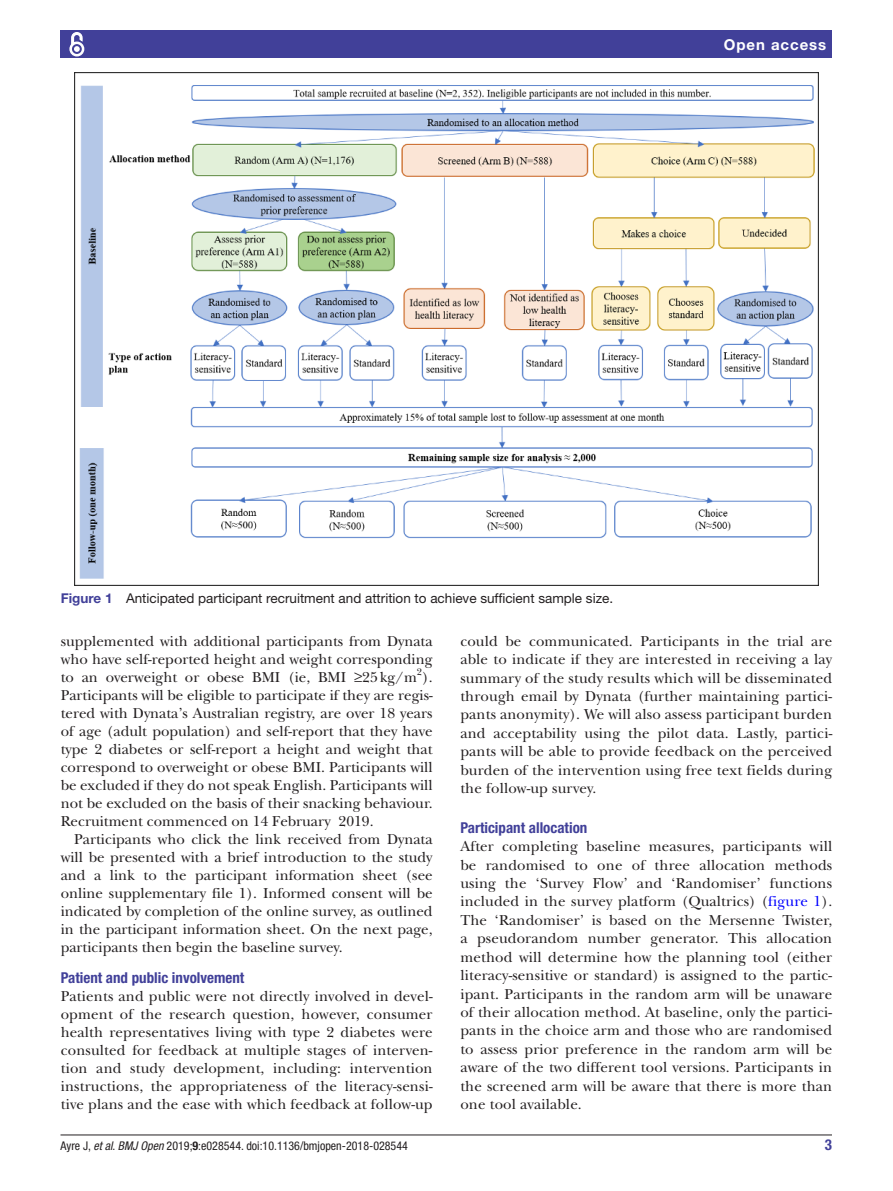
<style>
.page{position:relative;width:893px;height:1191px;background:#fff}
.page>*{position:absolute;margin:0;border:0;box-sizing:border-box;transform-origin:0 0}
.t1{font:15px/18.5px "New Baskerville";letter-spacing:.01em;color:#231f20;text-align:justify}
.t2{font:700 condensed 15px "Helvetica Neue LT Std";color:#414099}
.t3{font:700 15px "Helvetica Neue LT Std";letter-spacing:.065em;color:#fff}
.t4{font:13.5px "Helvetica Neue LT Std";color:#231f20}
.t5{font:condensed 12px "Helvetica Neue LT Std";color:#231f20}
.t6{font:9.9px "New Baskerville";color:#231f20}
.s1{font-weight:700;color:#414099}
.s2{color:#00f}
.s3{font-style:italic}
.s4{font-weight:700}
</style>
<div class="page">
<hr style="left:61px;top:1134px;width:771px;height:1px;background:#231f20">
<div style="left:61px;top:31px;width:771px;height:27px;background:#414099"></div>
<svg style="left:69px;top:32px;width:16px;height:25px"></svg>
<img style="left:75px;top:73px;width:743px;height:512px">
<p class="t3" style="left:724px;top:35px;width:104px">Open access</p>
<p class="t4" style="left:61px;top:590px;width:554px"><span class="s1">Figure 1</span> Anticipated participant recruitment and attrition to achieve sufficient sample size.</p>
<p class="t1" style="left:61px;top:632px;width:373px;line-height:18px">supplemented with additional participants from Dynata who have self-reported height and weight corresponding to an overweight or obese BMI (ie, BMI ≥25kg/m ).</p>
<p class="t6" style="left:417px;top:666px;width:7px">2</p>
<p class="t1" style="left:61px;top:686px;width:373px;line-height:18px">Participants will be eligible to participate if they are regis&shy;tered with Dynata’s Australian registry, are over 18 years of age (adult population) and self-report that they have type 2 diabetes or self-report a height and weight that correspond to overweight or obese BMI. Participants will be excluded if they do not speak English. Participants will not be excluded on the basis of their snacking behaviour.<br>Recruitment commenced on 14 February 2019.</p>
<p class="t1" style="left:61px;top:830px;width:373px;line-height:18px;text-indent:14px">Participants who click the link received from Dynata will be presented with a brief introduction to the study and a link to the participant information sheet (see online supplementary file 1). Informed consent will be indicated by completion of the online survey, as outlined in the participant information sheet. On the next page, participants then begin the baseline survey.</p>
<p class="t2" style="left:61px;top:969px;width:185px">Patient and public involvement</p>
<p class="t1" style="left:61px;top:987px;width:373px;line-height:18px">Patients and public were not directly involved in devel&shy;opment of the research question, however, consumer health representatives living with type 2 diabetes were consulted for feedback at multiple stages of interven&shy;tion and study development, including: intervention instructions, the appropriateness of the literacy-sensi&shy;tive plans and the ease with which feedback at follow-up</p>
<p class="t1" style="left:460px;top:631px;width:373px">could be communicated. Participants in the trial are able to indicate if they are interested in receiving a lay summary of the study results which will be disseminated through email by Dynata (further maintaining partici&shy;pants anonymity). We will also assess participant burden and acceptability using the pilot data. Lastly, partici&shy;pants will be able to provide feedback on the perceived burden of the intervention using free text fields during the follow-up survey.</p>
<p class="t2" style="left:460px;top:818px;width:128px">Participant allocation</p>
<p class="t1" style="left:460px;top:837px;width:373px">After completing baseline measures, participants will be randomised to one of three allocation methods using the ‘Survey Flow’ and ‘Randomiser’ functions included in the survey platform (Qualtrics) (<span class="s2">figure 1</span>).<br>The ‘Randomiser’ is based on the Mersenne Twister, a pseudorandom number generator. This allocation method will determine how the planning tool (either literacy-sensitive or standard) is assigned to the partic&shy;ipant. Participants in the random arm will be unaware of their allocation method. At baseline, only the partici&shy;pants in the choice arm and those who are randomised to assess prior preference in the random arm will be aware of the two different tool versions. Participants in the screened arm will be aware that there is more than one tool available.</p>
<p class="t5" style="left:61px;top:1138px;width:349px">Ayre J, <span class="s3">et al</span>. <span class="s3">BMJ Open</span> 2019;<span class="s4">9</span>:e028544. doi:10.1136/bmjopen-2018-028544</p>
<p class="t2" style="left:825px;top:1135px;width:9px">3</p>
</div>
